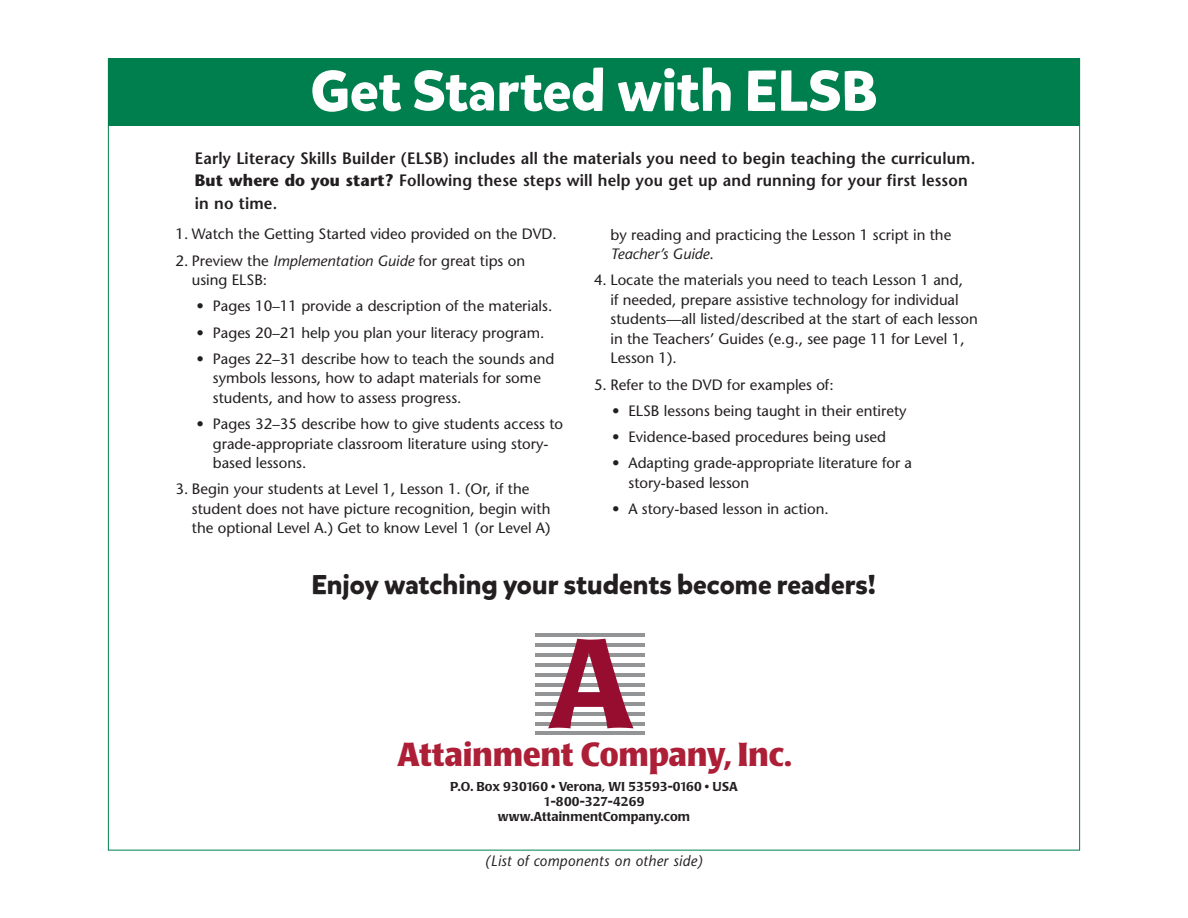
<style>
.page{position:relative;width:1188px;height:918px;background:#fff}
.page>*{position:absolute;margin:0;border:0;box-sizing:border-box;transform-origin:0 0}
.Head_1{font:700 57px "Mikado";letter-spacing:-.005em;color:#fff}
.t1{font:700 33px "Poppl Laudatio";letter-spacing:-.01em;color:#ac1f36;scale:.95 1}
.Head_1-2{font:700 27px "Mikado";color:#231f20}
.labels{font:600 16.5px/22.5px "Stone Sans";letter-spacing:.01em;color:#231f20;scale:.95 1}
._13_text{font:15px/19.5px "Stone Sans";color:#231f20}
._7_text_demi{font:italic 15px "Stone Sans";letter-spacing:.025em;color:#231f20;scale:.95 1}
._13_text-2{font:500 12.75px "Poppl Laudatio";letter-spacing:.01em;color:#231f20}
.s1{font-weight:700}
.s2{font-style:italic}
</style>
<div class="page">
<div style="left:108px;top:58px;width:972px;height:68px;background:#007f4e"></div>
<hr style="left:535px;top:633px;width:110px;height:4px;background:#939496">
<hr style="left:535px;top:643px;width:110px;height:4px;background:#939496">
<hr style="left:535px;top:653px;width:110px;height:4px;background:#939496">
<hr style="left:535px;top:663px;width:110px;height:4px;background:#939496">
<hr style="left:535px;top:673px;width:110px;height:3px;background:#939496">
<hr style="left:535px;top:683px;width:110px;height:3px;background:#939496">
<hr style="left:535px;top:692px;width:110px;height:4px;background:#939496">
<hr style="left:535px;top:702px;width:110px;height:4px;background:#939496">
<hr style="left:535px;top:712px;width:110px;height:4px;background:#939496">
<hr style="left:535px;top:722px;width:110px;height:3px;background:#939496">
<hr style="left:535px;top:732px;width:110px;height:3px;background:#939496">
<svg style="left:548px;top:639px;width:86px;height:89px"></svg>
<p class="Head_1" style="left:311px;top:55px;width:568px">Get Started with ELSB</p>
<p class="labels" style="left:195px;top:147px;width:823px">Early Literacy Skills Builder (ELSB) includes all the materials you need to begin teaching the curriculum.<br><span class="s1">But where do you start?</span> Following these steps will help you get up and running for your first lesson in no time.</p>
<p class="_13_text" style="left:175px;top:224px;width:383px">1. Watch the Getting Started video provided on the DVD.</p>
<p class="_13_text" style="left:192px;top:251px;width:335px;text-indent:-16px">2. Preview the <span class="s2">Implementation Guide</span> for great tips on using ELSB:</p>
<p class="_13_text" style="left:196px;top:296px;width:357px">• Pages 10–11 provide a description of the materials.</p>
<p class="_13_text" style="left:196px;top:323px;width:349px">• Pages 20–21 help you plan your literacy program.</p>
<p class="_13_text" style="left:213px;top:349px;width:343px;text-indent:-16px">• Pages 22–31 describe how to teach the sounds and symbols lessons, how to adapt materials for some students, and how to assess progress.</p>
<p class="_13_text" style="left:213px;top:414px;width:352px;text-indent:-16px">• Pages 32–35 describe how to give students access to grade-appropriate classroom literature using story&shy;based lessons.</p>
<p class="_13_text" style="left:192px;top:479px;width:360px;text-indent:-16px">3. Begin your students at Level 1, Lesson 1. (Or, if the student does not have picture recognition, begin with the optional Level A.) Get to know Level 1 (or Level A)</p>
<p class="_13_text" style="left:610px;top:225px;width:342px">by reading and practicing the Lesson 1 script in the<br><span class="s2">Teacher’s Guide</span>.</p>
<p class="_13_text" style="left:610px;top:270px;width:369px;text-indent:-16px">4. Locate the materials you need to teach Lesson 1 and,<br>if needed, prepare assistive technology for individual students—all listed/described at the start of each lesson in the Teachers’ Guides (e.g., see page 11 for Level 1, Lesson 1).</p>
<p class="_13_text" style="left:594px;top:375px;width:241px">5. Refer to the DVD for examples of:</p>
<p class="_13_text" style="left:612px;top:401px;width:296px">• ELSB lessons being taught in their entirety</p>
<p class="_13_text" style="left:612px;top:427px;width:276px">• Evidence-based procedures being used</p>
<p class="_13_text" style="left:628px;top:453px;width:285px;text-indent:-16px">• Adapting grade-appropriate literature for a story-based lesson</p>
<p class="_13_text" style="left:612px;top:499px;width:218px">• A story-based lesson in action.</p>
<p class="Head_1-2" style="left:311px;top:567px;width:566px">Enjoy watching your students become readers!</p>
<p class="t1" style="left:397px;top:736px;width:416px">Attainment Company, Inc.</p>
<p class="_13_text-2" style="left:450px;top:780px;width:289px">P.O. Box 930160 • Verona, WI 53593-0160 • USA</p>
<p class="_13_text-2" style="left:543px;top:795px;width:103px">1-800-327-4269</p>
<p class="_13_text-2" style="left:498px;top:810px;width:194px">www.AttainmentCompany.com</p>
<p class="_7_text_demi" style="left:485px;top:851px;width:230px">(List of components on other side)</p>
</div>
